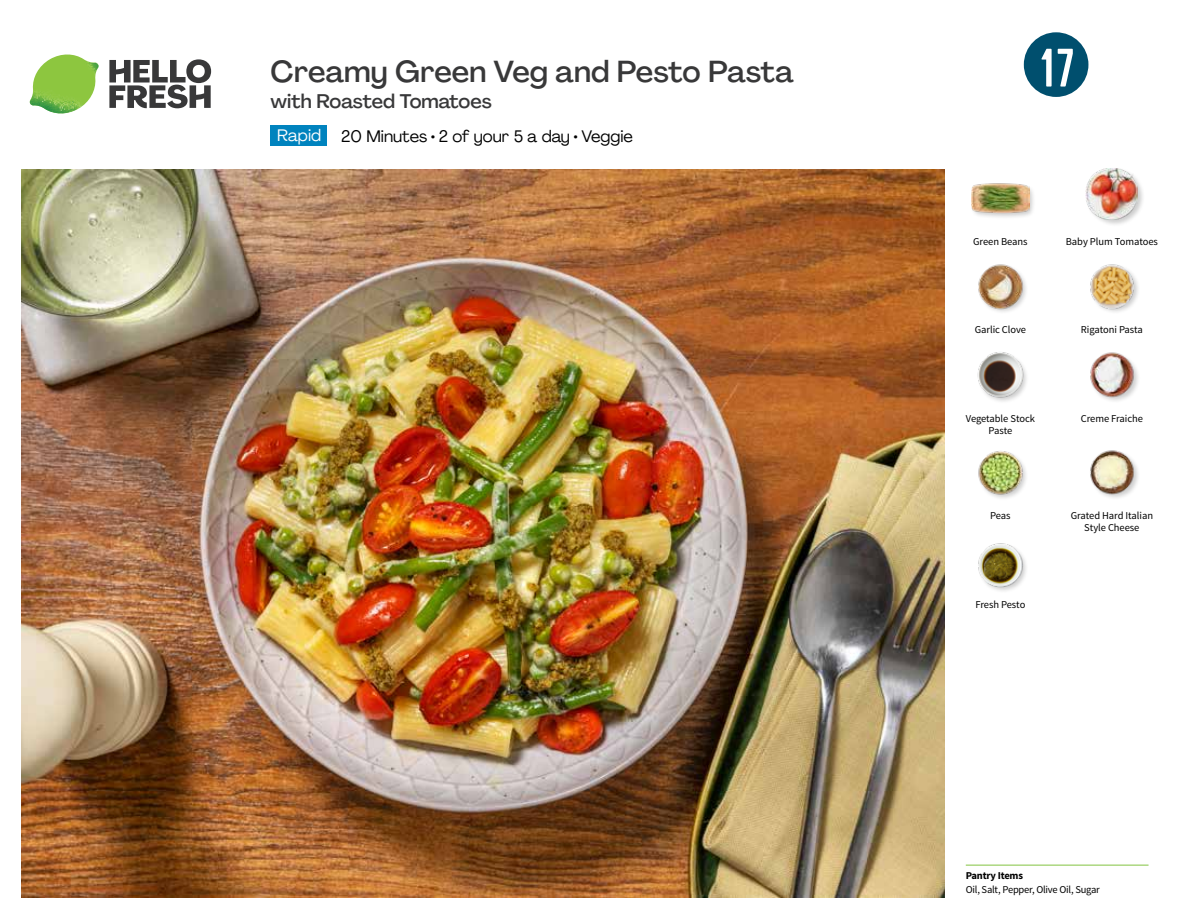
<style>
.page{position:relative;width:1188px;height:918px;background:#fff}
.page>*{position:absolute;margin:0;border:0;box-sizing:border-box;transform-origin:0 0}
.t1{font:54px "Kapra";color:#fff}
.t2{font:500 30px "Agrandir";letter-spacing:-.005em;color:#383839}
.t3{font:500 19.5px "Agrandir";color:#383839}
.t4{font:16.5px "Agrandir";color:#000}
.t5{font:16.5px "Agrandir";color:#fff}
.t6{font:10.5px/12px "Source Sans Pro";letter-spacing:-.005em;color:#000;text-align:center}
.t7{font:700 10.5px "Source Sans Pro";letter-spacing:-.02em;color:#000}
</style>
<div class="page">
<svg style="left:109px;top:59px;width:102px;height:49px"></svg>
<img style="left:30px;top:55px;width:69px;height:59px">
<img style="left:21px;top:170px;width:924px;height:728px">
<hr style="left:966px;top:865px;width:183px;height:1px;background:#82c341">
<div style="left:271px;top:125px;width:56px;height:21px;background:#0083be"></div>
<img style="left:978px;top:543px;width:48px;height:48px">
<img style="left:977px;top:352px;width:50px;height:50px">
<img style="left:978px;top:451px;width:48px;height:47px">
<img style="left:1090px;top:450px;width:48px;height:48px">
<img style="left:1090px;top:352px;width:48px;height:49px">
<div style="left:970px;top:182px;width:66px;height:38px;background:#000;opacity:.2"></div>
<img style="left:972px;top:182px;width:57px;height:38px">
<img style="left:978px;top:264px;width:48px;height:48px">
<img style="left:1090px;top:264px;width:48px;height:48px">
<div style="left:1084px;top:167px;width:61px;height:60px;background:#000;opacity:.2"></div>
<img style="left:1086px;top:168px;width:52px;height:52px">
<svg style="left:1023px;top:32px;width:66px;height:65px"></svg>
<h2 class="t2" style="left:271px;top:53px;width:525px">Creamy Green Veg and Pesto Pasta</h2>
<h1 class="t1" style="left:1041px;top:37px;width:35px">17</h1>
<h3 class="t3" style="left:271px;top:89px;width:223px">with Roasted Tomatoes</h3>
<h3 class="t5" style="left:277px;top:125px;width:46px">Rapid</h3>
<h3 class="t4" style="left:341px;top:126px;width:294px">20 Minutes • 2 of your 5 a day • Veggie</h3>
<p class="t6" style="left:973px;top:235px;width:56px">Green Beans</p>
<p class="t6" style="left:1066px;top:235px;width:94px">Baby Plum Tomatoes</p>
<p class="t6" style="left:975px;top:324px;width:53px">Garlic Clove</p>
<p class="t6" style="left:1081px;top:324px;width:64px">Rigatoni Pasta</p>
<p class="t6" style="left:966px;top:413px;width:71px">Vegetable Stock</p>
<p class="t6" style="left:1081px;top:413px;width:64px">Creme Fraiche</p>
<p class="t6" style="left:989px;top:425px;width:25px">Paste</p>
<p class="t6" style="left:990px;top:510px;width:22px">Peas</p>
<p class="t6" style="left:975px;top:599px;width:51px">Fresh Pesto</p>
<p class="t6" style="left:1071px;top:510px;width:84px">Grated Hard Italian<br>Style Cheese</p>
<p class="t7" style="left:966px;top:868px;width:59px">Pantry Items</p>
<p class="t6" style="left:966px;top:884px;width:136px">Oil, Salt, Pepper, Olive Oil, Sugar</p>
</div>
